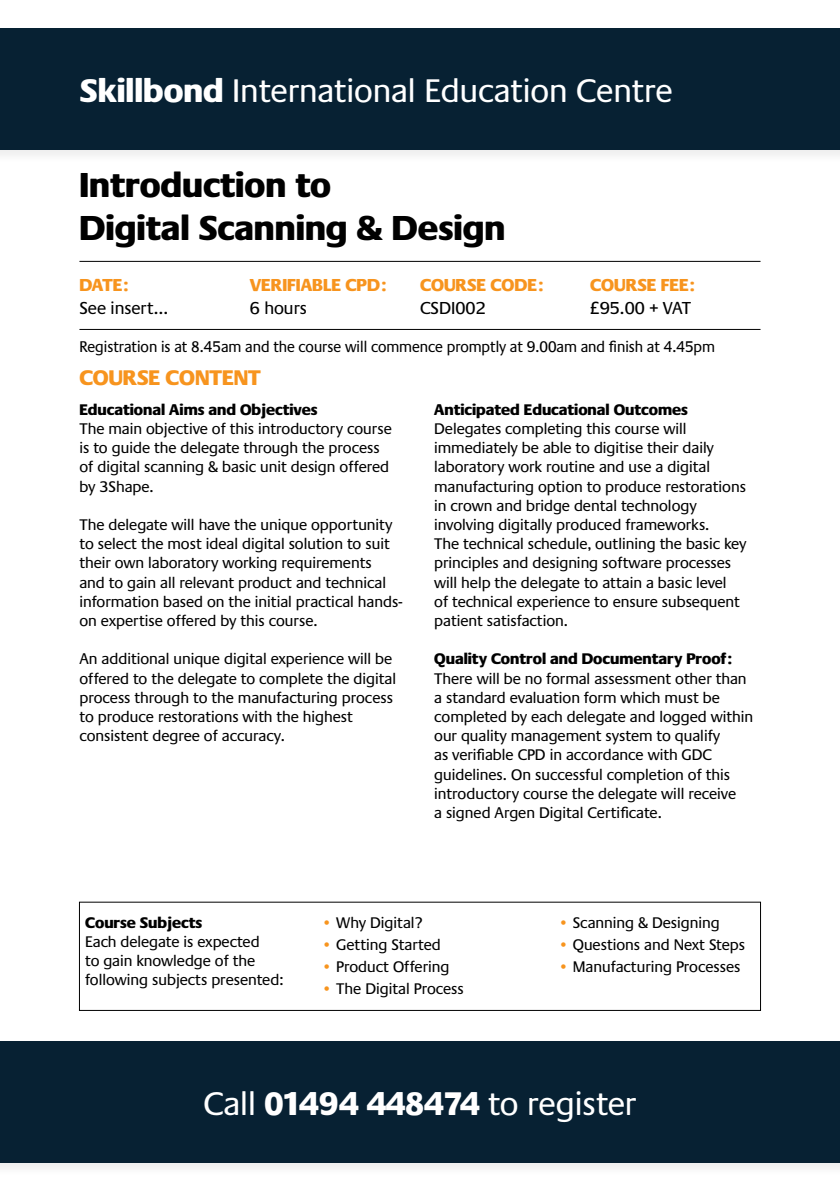
<style>
.page{position:relative;width:840px;height:1191px;background:#fff}
.page>*{position:absolute;margin:0;border:0;box-sizing:border-box;transform-origin:0 0}
.t1{font:800 36px/43.2px "Praxis";color:#000}
.t2{font:34px "Praxis";color:#fff}
.t3{font:800 22px "Praxis";color:#f7941e}
.t4{font:800 18px "Praxis";color:#f7941e}
.t5{font:18px "Praxis";color:#000}
.t6{font:16px/19.2px "Praxis";color:#000}
.t7{font:800 16px "Praxis";color:#000}
.t8{font:16px "Praxis";color:#000;scale:.95 1}
.s1{font-weight:800}
.s2{color:#f7941e}
</style>
<div class="page">
<div style="left:0;top:1038px;width:839px;height:138px;background:#000;opacity:.07"></div>
<div style="left:0;top:1041px;width:839px;height:121px;background:#072133"></div>
<div style="left:0;top:26px;width:839px;height:138px;background:#f9f9f9"></div>
<div style="left:0;top:28px;width:839px;height:122px;background:#072133"></div>
<hr style="left:79px;top:261px;width:681px;height:1px;background:#000">
<hr style="left:79px;top:329px;width:681px;height:1px;background:#000">
<div style="left:79px;top:901px;width:681px;height:110px;border:1px solid #000"></div>
<h2 class="t2" style="left:80px;top:72px;width:593px"><span class="s1">Skillbond</span> International Education Centre</h2>
<h1 class="t1" style="left:79px;top:164px;width:427px">Introduction to<br>Digital Scanning &amp; Design</h1>
<p class="t4" style="left:79px;top:275px;width:51px">DATE:</p>
<p class="t4" style="left:249px;top:275px;width:138px">VERIFIABLE CPD:</p>
<p class="t4" style="left:420px;top:275px;width:125px">COURSE CODE:</p>
<p class="t4" style="left:590px;top:275px;width:106px">COURSE FEE:</p>
<p class="t5" style="left:79px;top:298px;width:90px">See insert…</p>
<p class="t5" style="left:249px;top:298px;width:59px">6 hours</p>
<p class="t5" style="left:420px;top:298px;width:67px">CSDI002</p>
<p class="t5" style="left:590px;top:298px;width:102px">£95.00 + VAT</p>
<p class="t8" style="left:79px;top:338px;width:670px">Registration is at 8.45am and the course will commence promptly at 9.00am and finish at 4.45pm</p>
<h3 class="t3" style="left:79px;top:366px;width:183px">COURSE CONTENT</h3>
<p class="t7" style="left:79px;top:400px;width:239px">Educational Aims and Objectives</p>
<p class="t6" style="left:79px;top:419px;width:313px">The main objective of this introductory course is to guide the delegate through the process of digital scanning &amp; basic unit design offered by 3Shape.</p>
<p class="t6" style="left:79px;top:515px;width:325px">The delegate will have the unique opportunity to select the most ideal digital solution to suit their own laboratory working requirements<br>and to gain all relevant product and technical information based on the initial practical hands&shy;on expertise offered by this course.</p>
<p class="t6" style="left:79px;top:650px;width:318px">An additional unique digital experience will be offered to the delegate to complete the digital process through to the manufacturing process to produce restorations with the highest consistent degree of accuracy.</p>
<p class="t7" style="left:434px;top:400px;width:255px">Anticipated Educational Outcomes</p>
<p class="t6" style="left:434px;top:419px;width:314px">Delegates completing this course will immediately be able to digitise their daily laboratory work routine and use a digital manufacturing option to produce restorations in crown and bridge dental technology involving digitally produced frameworks.<br>The technical schedule, outlining the basic key principles and designing software processes will help the delegate to attain a basic level<br>of technical experience to ensure subsequent patient satisfaction.</p>
<p class="t7" style="left:434px;top:650px;width:299px">Quality Control and Documentary Proof:</p>
<p class="t6" style="left:434px;top:669px;width:320px">There will be no formal assessment other than a standard evaluation form which must be completed by each delegate and logged within our quality management system to qualify<br>as verifiable CPD in accordance with GDC guidelines. On successful completion of this introductory course the delegate will receive<br>a signed Argen Digital Certificate.</p>
<p class="t7" style="left:85px;top:913px;width:118px">Course Subjects</p>
<p class="t6" style="left:85px;top:932px;width:200px">Each delegate is expected<br>to gain knowledge of the following subjects presented:</p>
<p class="t6" style="left:321px;top:913px;width:102px"><span class="s2">•</span> Why Digital?</p>
<p class="t6" style="left:321px;top:935px;width:121px"><span class="s2">•</span> Getting Started</p>
<p class="t6" style="left:321px;top:957px;width:129px"><span class="s2">•</span> Product Offering</p>
<p class="t6" style="left:321px;top:979px;width:144px"><span class="s2">•</span> The Digital Process</p>
<p class="t6" style="left:557px;top:913px;width:163px"><span class="s2">•</span> Scanning &amp; Designing</p>
<p class="t6" style="left:557px;top:935px;width:188px"><span class="s2">•</span> Questions and Next Steps</p>
<p class="t6" style="left:557px;top:957px;width:184px"><span class="s2">•</span> Manufacturing Processes</p>
<h2 class="t2" style="left:203px;top:1085px;width:434px">Call <span class="s1">01494 448474</span> to register</h2>
</div>
